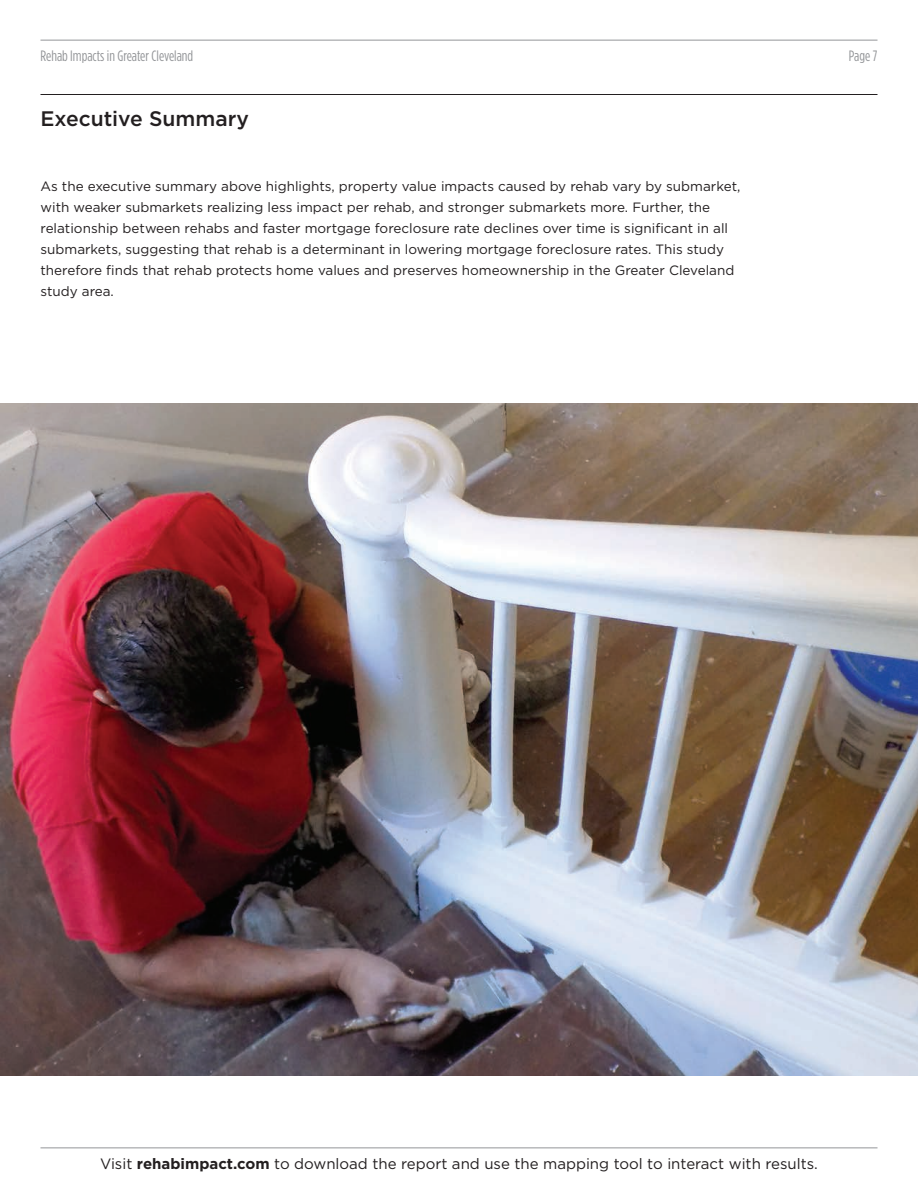
<style>
.page{position:relative;width:918px;height:1188px;background:#fff}
.page>*{position:absolute;margin:0;border:0;box-sizing:border-box;transform-origin:0 0}
.t1{font:500 21px "Gotham";color:#231f20}
.Body_Copy{font:15px "Gotham";color:#231f20}
.t2{font:15px "Gotham Condensed";color:#939598}
.Body_Copy-2{font:13.5px/21px "Gotham";color:#231f20}
.s1{font-weight:700}
</style>
<div class="page">
<hr style="left:40px;top:94px;width:838px;height:1px;background:#231f20">
<hr style="left:40px;top:40px;width:838px;height:1px;background:#939598">
<hr style="left:40px;top:1148px;width:838px;height:1px;background:#939598">
<img style="left:1px;top:403px;width:917px;height:673px">
<p class="t2" style="left:40px;top:48px;width:154px">Rehab Impacts in Greater Cleveland</p>
<p class="t2" style="left:849px;top:48px;width:30px">Page 7</p>
<p class="t1" style="left:40px;top:106px;width:210px">Executive Summary</p>
<p class="Body_Copy-2" style="left:40px;top:175px;width:701px">As the executive summary above highlights, property value impacts caused by rehab vary by submarket, with weaker submarkets realizing less impact per rehab, and stronger submarkets more. Further, the relationship between rehabs and faster mortgage foreclosure rate declines over time is significant in all submarkets, suggesting that rehab is a determinant in lowering mortgage foreclosure rates. This study therefore finds that rehab protects home values and preserves homeownership in the Greater Cleveland study area.</p>
<p class="Body_Copy" style="left:100px;top:1155px;width:719px">Visit <span class="s1">rehabimpact.com</span> to download the report and use the mapping tool to interact with results.</p>
</div>
